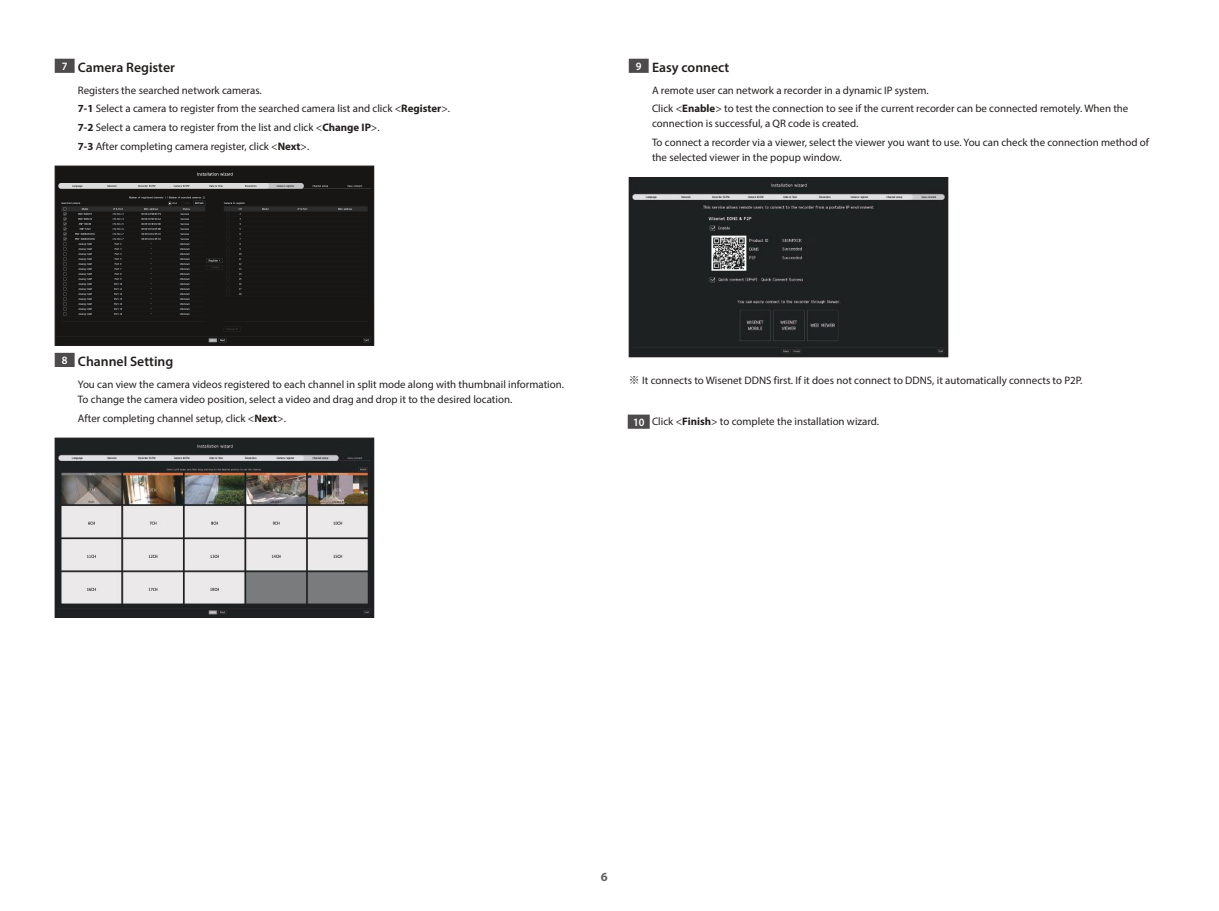
<style>
.page{position:relative;width:1219px;height:911px;background:#fff}
.page>*{position:absolute;margin:0;border:0;box-sizing:border-box;transform-origin:0 0}
.t1{font:600 13.75px "Myriad Pro";color:#241f1f}
.t2{font:700 12.5px "Myriad Pro";color:#656365}
.t3{font:10.88px/18.5px "Myriad Pro";color:#241f1f}
.s1{font-weight:700}
.s2{font-family:"Noto Sans CJ Kkr"}
.s3{font-weight:600;font-size:11.25px;color:#fff}
</style>
<div class="page">
<div style="left:55px;top:59px;width:20px;height:14px;background:#4e4b4c"></div>
<img style="left:57px;top:168px;width:315px;height:175px">
<div style="left:55px;top:166px;width:319px;height:179px;border:1px solid #241f1f"></div>
<div style="left:55px;top:353px;width:20px;height:14px;background:#4e4b4c"></div>
<img style="left:57px;top:440px;width:315px;height:175px">
<div style="left:55px;top:438px;width:319px;height:179px;border:1px solid #241f1f"></div>
<div style="left:629px;top:59px;width:20px;height:14px;background:#4e4b4c"></div>
<img style="left:631px;top:179px;width:315px;height:176px">
<div style="left:629px;top:177px;width:319px;height:180px;border:1px solid #241f1f"></div>
<img style="left:632px;top:202px;width:312px;height:143px">
<div style="left:628px;top:414px;width:22px;height:15px;background:#4e4b4c"></div>
<p class="t1" style="left:62px;top:58px;width:115px"><sup>7</sup> Camera Register</p>
<p class="t3" style="left:78px;top:81px;width:374px">Registers the searched network cameras.<br><span class="s1">7-1</span> Select a camera to register from the searched camera list and click &lt;<span class="s1">Register</span>&gt;.<br><span class="s1">7-2</span> Select a camera to register from the list and click &lt;<span class="s1">Change IP</span>&gt;.<br><span class="s1">7-3</span> After completing camera register, click &lt;<span class="s1">Next</span>&gt;.</p>
<p class="t1" style="left:636px;top:58px;width:95px"><sup>9</sup> Easy connect</p>
<p class="t3" style="left:652px;top:81px;width:478px">A remote user can network a recorder in a dynamic IP system.<br>Click &lt;<span class="s1">Enable</span>&gt; to test the connection to see if the current recorder can be connected remotely. When the</p>
<p class="t3" style="left:652px;top:114px;width:498px">connection is successful, a QR code is created.<br>To connect a recorder via a viewer, select the viewer you want to use. You can check the connection method of</p>
<p class="t3" style="left:652px;top:148px;width:191px">the selected viewer in the popup window.</p>
<p class="t1" style="left:62px;top:352px;width:113px"><sup>8</sup> Channel Setting</p>
<p class="t3" style="left:78px;top:377px;width:488px;line-height:15px">You can view the camera videos registered to each channel in split mode along with thumbnail information.<br>To change the camera video position, select a video and drag and drop it to the desired location.</p>
<p class="t3" style="left:78px;top:408px;width:210px">After completing channel setup, click &lt;<span class="s1">Next</span>&gt;.</p>
<p class="t3" style="left:629px;top:371px;width:455px"><span class="s2">※</span> It connects to Wisenet DDNS first. If it does not connect to DDNS, it automatically connects to P2P.</p>
<p class="t3" style="left:633px;top:412px;width:248px"><span class="s3">10</span> Click &lt;<span class="s1">Finish</span>&gt; to complete the installation wizard.</p>
<p class="t2" style="left:601px;top:869px;width:8px">6</p>
</div>
